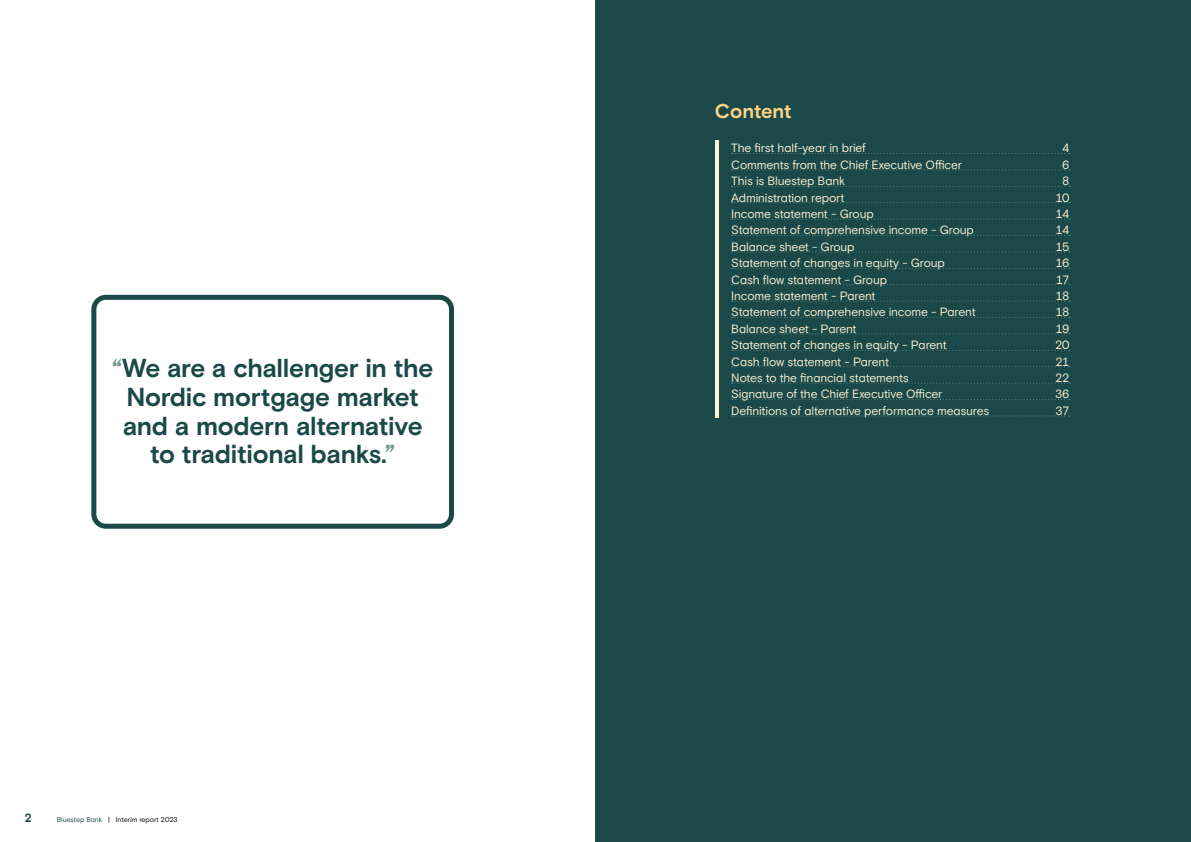
<style>
.page{position:relative;width:1191px;height:842px;background:#fff}
.page>*{position:absolute;margin:0;border:0;box-sizing:border-box;transform-origin:0 0}
.t1{font:700 26px/29px "Basis Grotesque Pro";letter-spacing:-.01em;color:#1b4949;text-align:center}
.t2{font:700 20px "Basis Grotesque Pro";letter-spacing:-.01em;color:#ffd383}
.t3{font:12px "Basis Grotesque Pro";letter-spacing:-.015em;color:#fdf1d1}
.t4{font:700 12px "Basis Grotesque Pro";color:#1b4949}
.t5{font:7px "Basis Grotesque Pro";letter-spacing:-.01em;color:#000}
.s1{color:#72968a}
.s2{color:#1b4949}
</style>
<div class="page">
<div style="left:595px;top:0;width:596px;height:842px;background:#1b4949"></div>
<svg style="left:731px;top:153px;width:339px;height:1px"></svg>
<svg style="left:731px;top:169px;width:339px;height:1px"></svg>
<svg style="left:731px;top:186px;width:339px;height:1px"></svg>
<svg style="left:731px;top:202px;width:339px;height:1px"></svg>
<svg style="left:731px;top:219px;width:339px;height:1px"></svg>
<svg style="left:731px;top:235px;width:339px;height:1px"></svg>
<svg style="left:731px;top:251px;width:339px;height:1px"></svg>
<svg style="left:731px;top:268px;width:339px;height:1px"></svg>
<svg style="left:731px;top:284px;width:339px;height:1px"></svg>
<svg style="left:731px;top:301px;width:339px;height:1px"></svg>
<svg style="left:731px;top:317px;width:339px;height:1px"></svg>
<svg style="left:731px;top:333px;width:339px;height:1px"></svg>
<svg style="left:731px;top:350px;width:339px;height:1px"></svg>
<svg style="left:731px;top:366px;width:339px;height:1px"></svg>
<svg style="left:731px;top:383px;width:339px;height:1px"></svg>
<svg style="left:731px;top:399px;width:339px;height:1px"></svg>
<svg style="left:731px;top:415px;width:339px;height:1px"></svg>
<hr style="left:715px;top:140px;width:4px;height:278px;background:#fdf1d1">
<div style="left:91px;top:295px;width:363px;height:234px;border:5px solid #1b4949;border-radius:12px"></div>
<h1 class="t1" style="left:112px;top:354px;width:323px"><span class="s1">“</span>We are a challenger in the<br>Nordic mortgage market and a modern alternative to traditional banks.<span class="s1">”</span></h1>
<p class="t4" style="left:25px;top:811px;width:9px">2</p>
<p class="t5" style="left:57px;top:816px;width:122px"><span class="s2">Bluestep Bank</span> | Interim report 2023</p>
<h2 class="t2" style="left:715px;top:99px;width:78px">Content</h2>
<p class="t3" style="left:731px;top:141px;width:136px">The first half-year in brief</p>
<p class="t3" style="left:1062px;top:141px;width:9px">4</p>
<p class="t3" style="left:731px;top:157px;width:232px">Comments from the Chief Executive Officer</p>
<p class="t3" style="left:1062px;top:157px;width:9px">6</p>
<p class="t3" style="left:731px;top:174px;width:115px">This is Bluestep Bank</p>
<p class="t3" style="left:1062px;top:174px;width:9px">8</p>
<p class="t3" style="left:731px;top:190px;width:115px">Administration report</p>
<p class="t3" style="left:1055px;top:190px;width:16px">10</p>
<p class="t3" style="left:731px;top:207px;width:144px">Income statement - Group</p>
<p class="t3" style="left:1055px;top:207px;width:16px">14</p>
<p class="t3" style="left:731px;top:223px;width:244px">Statement of comprehensive income - Group</p>
<p class="t3" style="left:1055px;top:223px;width:16px">14</p>
<p class="t3" style="left:731px;top:240px;width:125px">Balance sheet - Group</p>
<p class="t3" style="left:1055px;top:240px;width:16px">15</p>
<p class="t3" style="left:731px;top:256px;width:215px">Statement of changes in equity - Group</p>
<p class="t3" style="left:1055px;top:256px;width:16px">16</p>
<p class="t3" style="left:731px;top:272px;width:157px">Cash flow statement - Group</p>
<p class="t3" style="left:1055px;top:272px;width:15px">17</p>
<p class="t3" style="left:731px;top:289px;width:146px">Income statement - Parent</p>
<p class="t3" style="left:1055px;top:289px;width:16px">18</p>
<p class="t3" style="left:731px;top:305px;width:246px">Statement of comprehensive income - Parent</p>
<p class="t3" style="left:1055px;top:305px;width:16px">18</p>
<p class="t3" style="left:731px;top:322px;width:127px">Balance sheet - Parent</p>
<p class="t3" style="left:1055px;top:322px;width:16px">19</p>
<p class="t3" style="left:731px;top:338px;width:217px">Statement of changes in equity - Parent</p>
<p class="t3" style="left:1055px;top:338px;width:16px">20</p>
<p class="t3" style="left:731px;top:354px;width:159px">Cash flow statement - Parent</p>
<p class="t3" style="left:1055px;top:354px;width:16px">21</p>
<p class="t3" style="left:731px;top:371px;width:179px">Notes to the financial statements</p>
<p class="t3" style="left:1055px;top:371px;width:16px">22</p>
<p class="t3" style="left:731px;top:387px;width:213px">Signature of the Chief Executive Officer</p>
<p class="t3" style="left:1055px;top:387px;width:16px">36</p>
<p class="t3" style="left:731px;top:404px;width:259px">Definitions of alternative performance measures</p>
<p class="t3" style="left:1055px;top:404px;width:15px">37</p>
</div>
